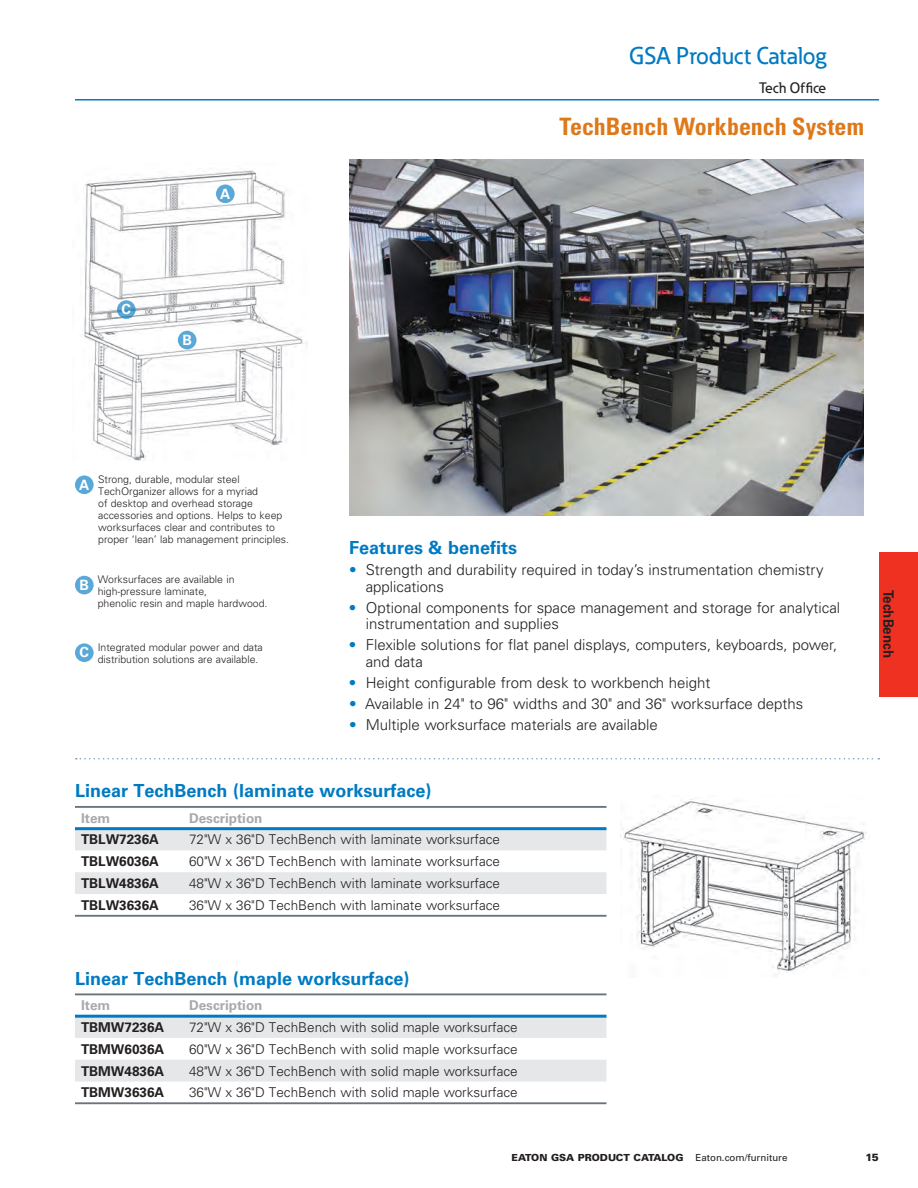
<style>
.page{position:relative;width:918px;height:1188px;background:#fff}
.page>*{position:absolute;margin:0;border:0;box-sizing:border-box;transform-origin:0 0}
.t1{font:700 condensed 24px "Univers LT Std";color:#de791b}
.t2{font:500 24px "Eaton";color:#007ac2}
.Blue_Subheads12_14{font:700 18px "Univers LT Std";color:#007ac2}
.Body_10_11__p3{font:300 15px/16.5px "Univers LT Std";color:#231f20}
._00_Section_Flush_Le{font:500 15px "Eaton";color:#231f20}
.Tabs_9_5_10____NCook{font:700 14.25px "Univers LT Std";color:#231f20;scale:.94 1}
.t3{font:700 14.25px "Univers LT Std";color:#fff}
.t4{font:300 13.5px "Univers LT Std";color:#231f20}
.t5{font:700 13.5px "Univers LT Std";color:#231f20}
.t6{font:700 13.5px "Univers LT Std";color:#a8a9ad}
.t7{font:300 10.5px/12px "Univers LT Std";color:#231f20}
.t8{font:900 10.5px "Univers LT Std";color:#231f20}
.t9{font:900 9.75px "Univers LT Std";color:#231f20}
.s1{color:#007ac2}
.s2{font-weight:400}
</style>
<div class="page">
<hr style="left:75px;top:99px;width:804px;height:1px;background:#007ac2">
<div style="left:879px;top:552px;width:39px;height:144px;background:#ef3122"></div>
<img style="left:84px;top:170px;width:224px;height:291px">
<img style="left:620px;top:799px;width:247px;height:177px">
<svg style="left:75px;top:830px;width:531px;height:64px"></svg>
<hr style="left:75px;top:806px;width:108px;height:2px;background:#6a747b">
<hr style="left:183px;top:806px;width:423px;height:2px;background:#6a747b">
<hr style="left:75px;top:827px;width:108px;height:3px;background:#007ac2">
<hr style="left:183px;top:827px;width:423px;height:3px;background:#007ac2">
<hr style="left:75px;top:915px;width:108px;height:2px;background:#6a747b">
<hr style="left:183px;top:915px;width:423px;height:2px;background:#6a747b">
<svg style="left:75px;top:1018px;width:531px;height:64px"></svg>
<hr style="left:75px;top:1015px;width:108px;height:3px;background:#007ac2">
<hr style="left:183px;top:1015px;width:423px;height:3px;background:#007ac2">
<hr style="left:75px;top:993px;width:108px;height:2px;background:#6a747b">
<hr style="left:183px;top:993px;width:423px;height:2px;background:#6a747b">
<hr style="left:75px;top:1102px;width:108px;height:2px;background:#6a747b">
<hr style="left:183px;top:1102px;width:423px;height:2px;background:#6a747b">
<img style="left:349px;top:160px;width:515px;height:355px">
<svg style="left:76px;top:758px;width:803px;height:2px"></svg>
<svg style="left:75px;top:475px;width:19px;height:19px"></svg>
<svg style="left:216px;top:184px;width:19px;height:19px"></svg>
<svg style="left:75px;top:643px;width:19px;height:19px"></svg>
<svg style="left:117px;top:300px;width:19px;height:19px"></svg>
<svg style="left:75px;top:576px;width:19px;height:18px"></svg>
<div style="left:178px;top:331px;width:18px;height:18px;background:#5aa8d7;border-radius:50%"></div>
<h1 class="t2" style="left:629px;top:41px;width:199px">GSA Product Catalog</h1>
<p class="t3" style="left:122px;top:301px;width:11px">C</p>
<p class="t3" style="left:220px;top:185px;width:12px">A</p>
<p class="t3" style="left:182px;top:332px;width:11px">B</p>
<p class="_00_Section_Flush_Le" style="left:759px;top:79px;width:69px">Tech Office</p>
<p class="t1" style="left:560px;top:111px;width:306px">TechBench Workbench System</p>
<p class="t3" style="left:79px;top:476px;width:12px">A</p>
<p class="t7" style="left:98px;top:473px;width:192px">Strong, durable, modular steel TechOrganizer allows for a myriad<br>of desktop and overhead storage accessories and options. Helps to keep worksurfaces clear and contributes to proper ‘lean’ lab management principles.</p>
<p class="t3" style="left:80px;top:577px;width:11px">B</p>
<p class="t7" style="left:98px;top:574px;width:138px">Worksurfaces are available in high-pressure laminate,</p>
<p class="t7" style="left:98px;top:598px;width:171px">phenolic resin and maple hardwood.</p>
<p class="t3" style="left:80px;top:644px;width:11px">C</p>
<p class="t7" style="left:98px;top:641px;width:167px">Integrated modular power and data distribution solutions are available.</p>
<p class="Blue_Subheads12_14" style="left:349px;top:537px;width:170px">Features &amp; benefits</p>
<p class="Body_10_11__p3" style="left:366px;top:562px;width:460px;text-indent:-17px"><span class="s1">•</span> Strength and durability required in today’s instrumentation chemistry applications</p>
<p class="Body_10_11__p3" style="left:366px;top:599px;width:476px;text-indent:-17px"><span class="s1">•</span> Optional components for space management and storage for analytical instrumentation and supplies</p>
<p class="Body_10_11__p3" style="left:366px;top:637px;width:473px;text-indent:-17px"><span class="s1">•</span> Flexible solutions for flat panel displays, computers, keyboards, power, and data</p>
<p class="Body_10_11__p3" style="left:349px;top:674px;width:363px"><span class="s1">•</span> Height configurable from desk to workbench height</p>
<p class="Body_10_11__p3" style="left:349px;top:695px;width:456px"><span class="s1">•</span> Available in 24" to 96" widths and 30" and 36" worksurface depths</p>
<p class="Body_10_11__p3" style="left:349px;top:716px;width:310px"><span class="s1">•</span> Multiple worksurface materials are available</p>
<p class="Blue_Subheads12_14" style="left:75px;top:780px;width:358px">Linear TechBench (laminate worksurface)</p>
<p class="t6" style="left:81px;top:810px;width:31px">Item</p>
<p class="t6" style="left:189px;top:810px;width:75px">Description</p>
<p class="t5" style="left:81px;top:832px;width:80px">TBLW7236A</p>
<p class="t4" style="left:189px;top:832px;width:313px">72"W x 36"D TechBench with laminate worksurface</p>
<p class="t5" style="left:81px;top:854px;width:80px">TBLW6036A</p>
<p class="t4" style="left:189px;top:853px;width:313px">60"W x 36"D TechBench with laminate worksurface</p>
<p class="t5" style="left:81px;top:875px;width:80px">TBLW4836A</p>
<p class="t4" style="left:189px;top:875px;width:313px">48"W x 36"D TechBench with laminate worksurface</p>
<p class="t5" style="left:81px;top:897px;width:80px">TBLW3636A</p>
<p class="t4" style="left:189px;top:897px;width:313px">36"W x 36"D TechBench with laminate worksurface</p>
<p class="Blue_Subheads12_14" style="left:75px;top:968px;width:336px">Linear TechBench (maple worksurface)</p>
<p class="t6" style="left:81px;top:998px;width:31px">Item</p>
<p class="t6" style="left:189px;top:998px;width:75px">Description</p>
<p class="t5" style="left:81px;top:1019px;width:85px">TBMW7236A</p>
<p class="t4" style="left:189px;top:1019px;width:330px">72"W x 36"D TechBench with solid maple worksurface</p>
<p class="t5" style="left:81px;top:1041px;width:85px">TBMW6036A</p>
<p class="t4" style="left:189px;top:1041px;width:330px">60"W x 36"D TechBench with solid maple worksurface</p>
<p class="t5" style="left:81px;top:1063px;width:85px">TBMW4836A</p>
<p class="t4" style="left:189px;top:1063px;width:330px">48"W x 36"D TechBench with solid maple worksurface</p>
<p class="t5" style="left:81px;top:1085px;width:85px">TBMW3636A</p>
<p class="t4" style="left:189px;top:1084px;width:330px">36"W x 36"D TechBench with solid maple worksurface</p>
<p class="Tabs_9_5_10____NCook" style="left:897px;top:590px;width:73px;rotate:90deg">TechBench</p>
<p class="t9" style="left:512px;top:1151px;width:277px">EATON GSA PRODUCT CATALOG <span class="s2">Eaton.com/furniture</span></p>
<p class="t8" style="left:865px;top:1151px;width:15px">15</p>
</div>
